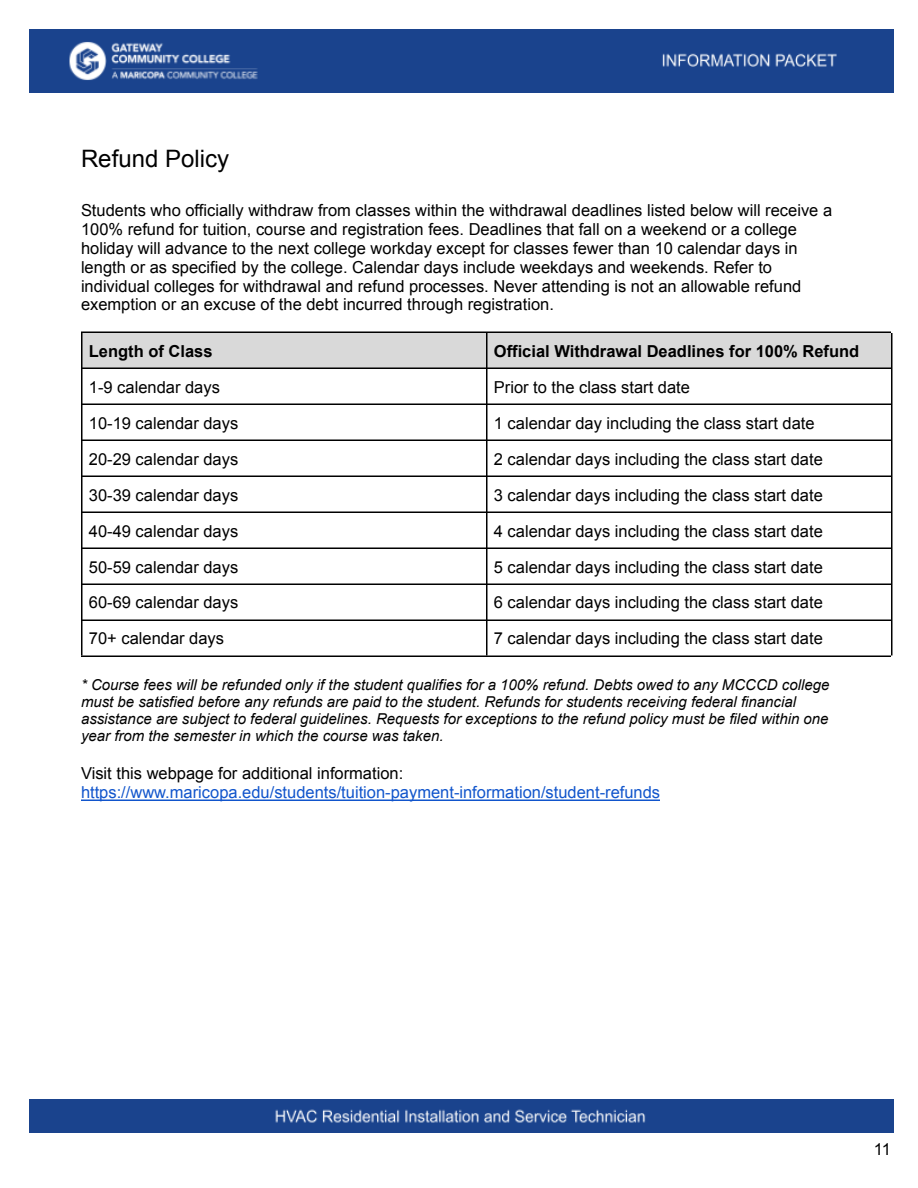
<style>
.page{position:relative;width:918px;height:1188px;background:#fff}
.page>*{position:absolute;margin:0;border:0;box-sizing:border-box;transform-origin:0 0}
.t1{font:24px "Arial";color:#000}
.t2{font:16.5px/18.9px "Arial";color:#000}
.t3{font:16.5px "Arial";color:#15c}
.t4{font:700 16.5px "Arial";color:#000}
.t5{font:italic 15px/17.2px "Arial";color:#000}
</style>
<div class="page">
<div style="left:81px;top:333px;width:405px;height:36px;background:#d9d9d9"></div>
<div style="left:486px;top:333px;width:405px;height:36px;background:#d9d9d9"></div>
<hr style="left:81px;top:799px;width:579px;height:2px;background:#15c">
<hr style="left:81px;top:333px;width:2px;height:322px;background:#000">
<hr style="left:486px;top:333px;width:1px;height:322px;background:#000">
<hr style="left:891px;top:333px;width:2px;height:322px;background:#000">
<hr style="left:81px;top:331px;width:810px;height:2px;background:#000">
<hr style="left:81px;top:367px;width:810px;height:2px;background:#000">
<hr style="left:81px;top:403px;width:810px;height:2px;background:#000">
<hr style="left:81px;top:439px;width:810px;height:2px;background:#000">
<hr style="left:81px;top:475px;width:810px;height:2px;background:#000">
<hr style="left:81px;top:511px;width:810px;height:2px;background:#000">
<hr style="left:81px;top:547px;width:810px;height:2px;background:#000">
<hr style="left:81px;top:583px;width:810px;height:2px;background:#000">
<hr style="left:81px;top:619px;width:810px;height:2px;background:#000">
<hr style="left:81px;top:655px;width:810px;height:2px;background:#000">
<img style="left:29px;top:29px;width:864px;height:63px">
<img style="left:29px;top:1099px;width:864px;height:34px">
<h1 class="t1" style="left:81px;top:145px;width:150px">Refund Policy</h1>
<p class="t2" style="left:81px;top:200px;width:753px">Students who officially withdraw from classes within the withdrawal deadlines listed below will receive a 100% refund for tuition, course and registration fees. Deadlines that fall on a weekend or a college holiday will advance to the next college workday except for classes fewer than 10 calendar days in length or as specified by the college. Calendar days include weekdays and weekends. Refer to individual colleges for withdrawal and refund processes. Never attending is not an allowable refund exemption or an excuse of the debt incurred through registration.</p>
<p class="t4" style="left:89px;top:342px;width:125px">Length of Class</p>
<p class="t4" style="left:494px;top:342px;width:367px">Official Withdrawal Deadlines for 100% Refund</p>
<p class="t2" style="left:89px;top:378px;width:133px">1-9 calendar days</p>
<p class="t2" style="left:494px;top:378px;width:198px">Prior to the class start date</p>
<p class="t2" style="left:89px;top:414px;width:151px">10-19 calendar days</p>
<p class="t2" style="left:494px;top:414px;width:322px">1 calendar day including the class start date</p>
<p class="t2" style="left:89px;top:450px;width:151px">20-29 calendar days</p>
<p class="t2" style="left:494px;top:450px;width:331px">2 calendar days including the class start date</p>
<p class="t2" style="left:89px;top:486px;width:151px">30-39 calendar days</p>
<p class="t2" style="left:494px;top:486px;width:331px">3 calendar days including the class start date</p>
<p class="t2" style="left:89px;top:521px;width:151px">40-49 calendar days</p>
<p class="t2" style="left:494px;top:521px;width:331px">4 calendar days including the class start date</p>
<p class="t2" style="left:89px;top:557px;width:151px">50-59 calendar days</p>
<p class="t2" style="left:494px;top:557px;width:331px">5 calendar days including the class start date</p>
<p class="t2" style="left:89px;top:593px;width:151px">60-69 calendar days</p>
<p class="t2" style="left:494px;top:593px;width:331px">6 calendar days including the class start date</p>
<p class="t2" style="left:89px;top:629px;width:137px">70+ calendar days</p>
<p class="t2" style="left:494px;top:629px;width:331px">7 calendar days including the class start date</p>
<p class="t5" style="left:81px;top:676px;width:750px">* Course fees will be refunded only if the student qualifies for a 100% refund. Debts owed to any MCCCD college must be satisfied before any refunds are paid to the student. Refunds for students receiving federal financial assistance are subject to federal guidelines. Requests for exceptions to the refund policy must be filed within one year from the semester in which the course was taken.</p>
<p class="t2" style="left:81px;top:764px;width:324px">Visit this webpage for additional information:</p>
<p class="t3" style="left:81px;top:783px;width:581px">https://www.maricopa.edu/students/tuition-payment-information/student-refunds</p>
<p class="t2" style="left:874px;top:1139px;width:19px">11</p>
</div>
